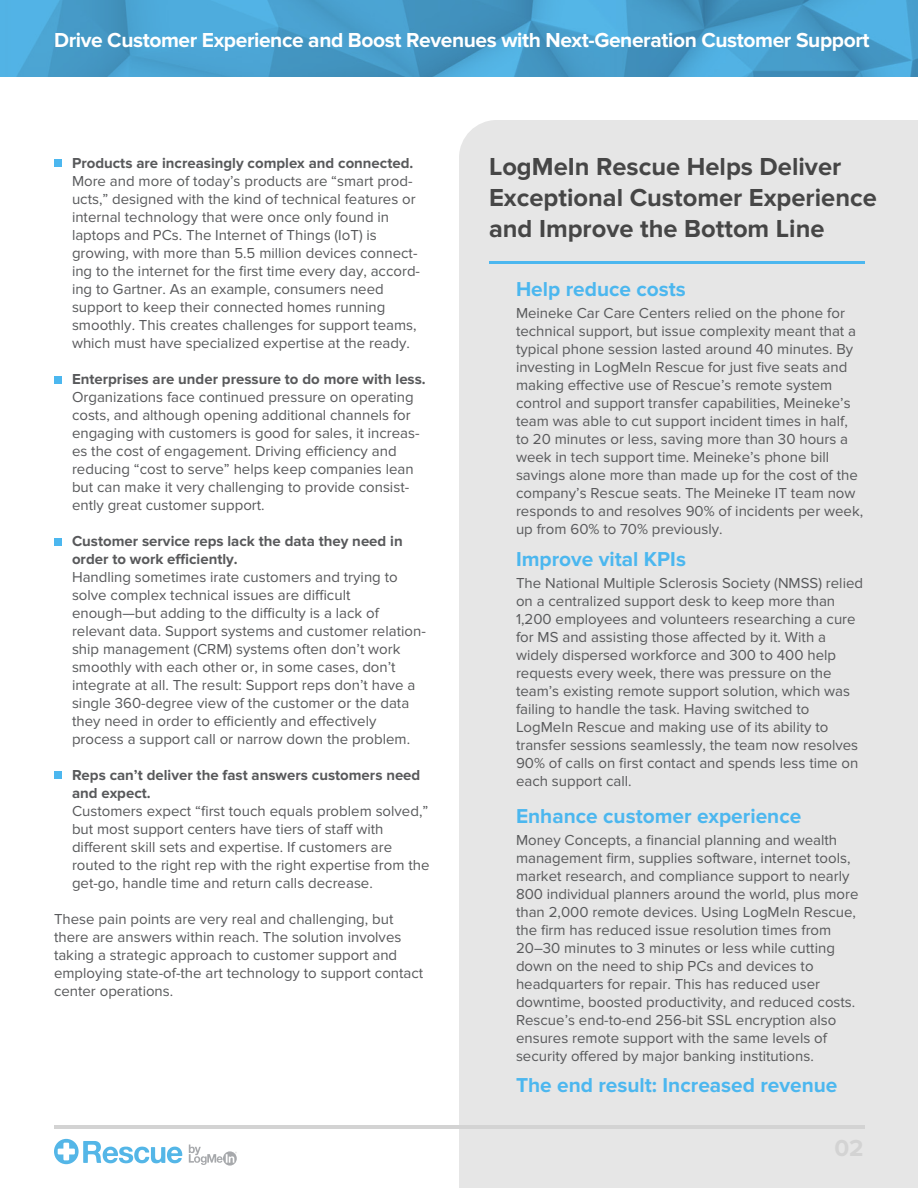
<style>
.page{position:relative;width:918px;height:1188px;background:#fff}
.page>*{position:absolute;margin:0;border:0;box-sizing:border-box;transform-origin:0 0}
.t1{font:700 25.5px/31.5px "Proxima Nova";color:#464646}
.t2{font:700 21px "Proxima Nova";letter-spacing:-.02em;color:#fff}
.t3{font:700 20.85px "Proxima Nova";color:#4cb7ef}
.t4{font:15px/18px "Proxima Nova";color:#58595b}
.t5{font:700 15px/18px "Proxima Nova";color:#58595b}
</style>
<div class="page">
<svg style="left:0;top:0;width:918px;height:76px;background:#489fcd"></svg>
<svg style="left:189px;top:1145px;width:48px;height:21px"></svg>
<svg style="left:54px;top:1139px;width:128px;height:25px"></svg>
<div style="left:54px;top:159px;width:8px;height:7px;background:#4cb7ef"></div>
<div style="left:54px;top:376px;width:8px;height:8px;background:#4cb7ef"></div>
<div style="left:54px;top:538px;width:8px;height:8px;background:#4cb7ef"></div>
<div style="left:54px;top:771px;width:8px;height:7px;background:#4cb7ef"></div>
<div style="left:459px;top:120px;width:459px;height:1068px;background:#e6e6e6"></div>
<hr style="left:489px;top:261px;width:375px;height:3px;background:#4cb7ef">
<hr style="left:54px;top:1125px;width:810px;height:3px;background:#d3d3d3">
<h2 class="t2" style="left:54px;top:31px;width:817px">Drive Customer Experience and Boost Revenues with Next-Generation Customer Support</h2>
<p class="t5" style="left:72px;top:155px;width:343px">Products are increasingly complex and connected.</p>
<p class="t4" style="left:72px;top:173px;width:350px">More and more of today’s products are “smart prod&shy;ucts,” designed with the kind of technical features or internal technology that were once only found in laptops and PCs. The Internet of Things (IoT) is growing, with more than 5.5 million devices connect&shy;ing to the internet for the first time every day, accord&shy;ing to Gartner. As an example, consumers need support to keep their connected homes running smoothly. This creates challenges for support teams, which must have specialized expertise at the ready.</p>
<p class="t5" style="left:72px;top:371px;width:355px">Enterprises are under pressure to do more with less.</p>
<p class="t4" style="left:72px;top:389px;width:349px">Organizations face continued pressure on operating costs, and although opening additional channels for engaging with customers is good for sales, it increas&shy;es the cost of engagement. Driving efficiency and reducing “cost to serve” helps keep companies lean but can make it very challenging to provide consist&shy;ently great customer support.</p>
<p class="t5" style="left:72px;top:533px;width:332px">Customer service reps lack the data they need in order to work efficiently.</p>
<p class="t4" style="left:72px;top:569px;width:355px">Handling sometimes irate customers and trying to solve complex technical issues are difficult enough—but adding to the difficulty is a lack of relevant data. Support systems and customer relation&shy;ship management (CRM) systems often don’t work smoothly with each other or, in some cases, don’t integrate at all. The result: Support reps don’t have a single 360-degree view of the customer or the data they need in order to efficiently and effectively process a support call or narrow down the problem.</p>
<p class="t5" style="left:72px;top:767px;width:350px">Reps can’t deliver the fast answers customers need and expect.</p>
<p class="t4" style="left:72px;top:803px;width:359px">Customers expect “first touch equals problem solved,” but most support centers have tiers of staff with different skill sets and expertise. If customers are routed to the right rep with the right expertise from the get-go, handle time and return calls decrease.</p>
<p class="t4" style="left:54px;top:911px;width:371px">These pain points are very real and challenging, but there are answers within reach. The solution involves taking a strategic approach to customer support and employing state-of-the art technology to support contact center operations.</p>
<h1 class="t1" style="left:489px;top:152px;width:389px">LogMeIn Rescue Helps Deliver<br>Exceptional Customer Experience and Improve the Bottom Line</h1>
<h3 class="t3" style="left:516px;top:280px;width:171px">Help reduce costs</h3>
<p class="t4" style="left:516px;top:304px;width:349px">Meineke Car Care Centers relied on the phone for technical support, but issue complexity meant that a typical phone session lasted around 40 minutes. By investing in LogMeIn Rescue for just five seats and making effective use of Rescue’s remote system control and support transfer capabilities, Meineke’s team was able to cut support incident times in half, to 20 minutes or less, saving more than 30 hours a week in tech support time. Meineke’s phone bill savings alone more than made up for the cost of the company’s Rescue seats. The Meineke IT team now responds to and resolves 90% of incidents per week, up from 60% to 70% previously.</p>
<h3 class="t3" style="left:516px;top:551px;width:171px">Improve vital KPIs</h3>
<p class="t4" style="left:516px;top:575px;width:349px">The National Multiple Sclerosis Society (NMSS) relied on a centralized support desk to keep more than 1,200 employees and volunteers researching a cure for MS and assisting those affected by it. With a widely dispersed workforce and 300 to 400 help requests every week, there was pressure on the team’s existing remote support solution, which was failing to handle the task. Having switched to LogMeIn Rescue and making use of its ability to transfer sessions seamlessly, the team now resolves 90% of calls on first contact and spends less time on each support call.</p>
<h3 class="t3" style="left:516px;top:807px;width:287px">Enhance customer experience</h3>
<p class="t4" style="left:516px;top:831px;width:344px">Money Concepts, a financial planning and wealth management firm, supplies software, internet tools, market research, and compliance support to nearly 800 individual planners around the world, plus more than 2,000 remote devices. Using LogMeIn Rescue, the firm has reduced issue resolution times from 20–30 minutes to 3 minutes or less while cutting down on the need to ship PCs and devices to headquarters for repair. This has reduced user downtime, boosted productivity, and reduced costs.<br>Rescue’s end-to-end 256-bit SSL encryption also ensures remote support with the same levels of security offered by major banking institutions.</p>
<h3 class="t3" style="left:516px;top:1076px;width:323px">The end result: Increased revenue</h3>
</div>
